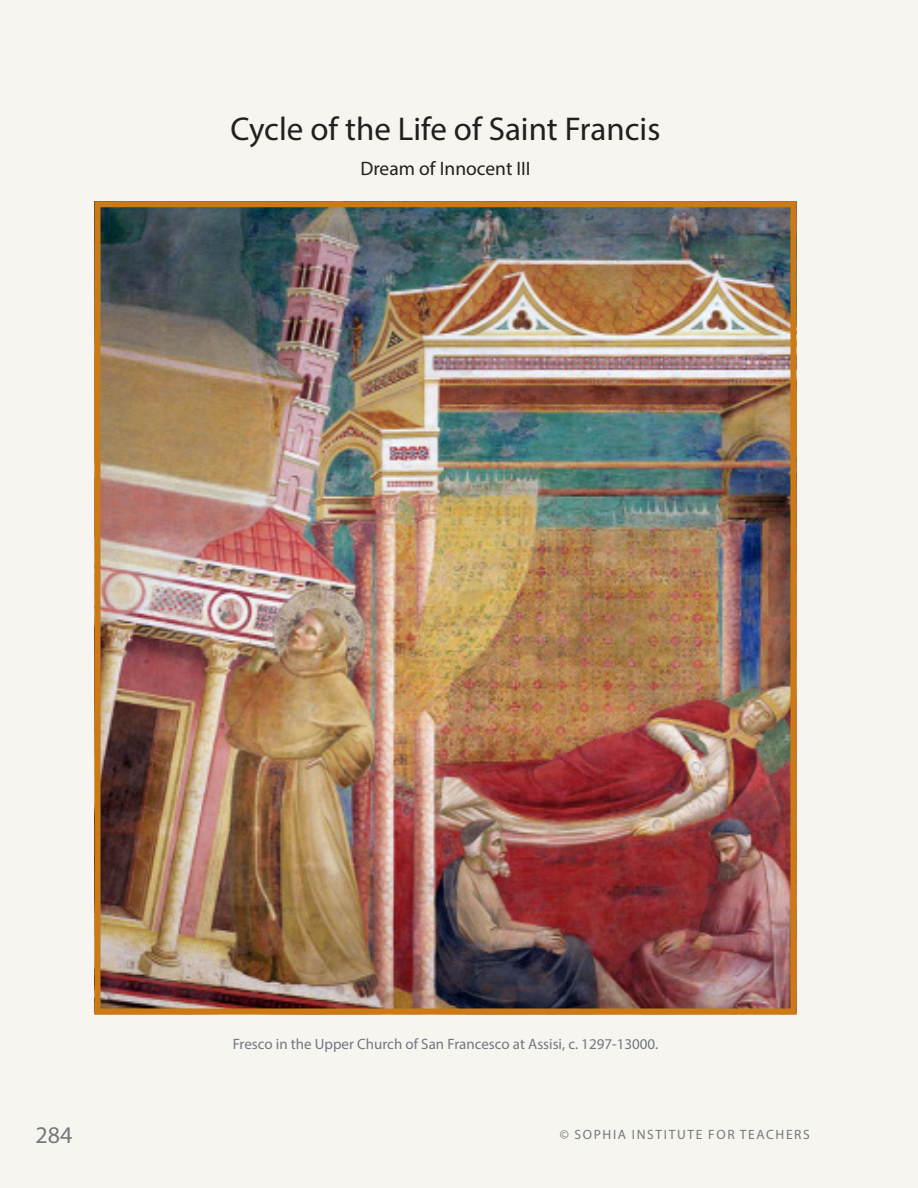
<style>
.page{position:relative;width:918px;height:1188px;background:#fff}
.page>*{position:absolute;margin:0;border:0;box-sizing:border-box;transform-origin:0 0}
.Art_title{font:33px "Myriad Pro";color:#231f20}
.t1{font:24px "Myriad Pro";color:#76787b}
.No_Spacing{font:19.5px "Myriad Pro";color:#231f20}
.Body_text{font:15px "Myriad Pro";color:#727781}
.t2{font:13.5px "Myriad Pro";letter-spacing:.12em;color:#76787b}
</style>
<div class="page">
<div style="left:0;top:0;width:917px;height:1188px;background:#f6f5ef"></div>
<img style="left:101px;top:208px;width:688px;height:800px">
<div style="left:94px;top:201px;width:702px;height:814px;border:6px solid #cb7a16"></div>
<p class="Art_title" style="left:231px;top:108px;width:431px">Cycle of the Life of Saint Francis</p>
<p class="No_Spacing" style="left:360px;top:156px;width:161px">Dream of I nnocent III</p>
<h2 class="t1" style="left:36px;top:1120px;width:38px">284</h2>
<p class="Body_text" style="left:233px;top:1034px;width:427px">Fresco in the Upper Church of San Francesco at Assisi, c. 1297-13000.</p>
<p class="t2" style="left:560px;top:1126px;width:252px">© SOPHIA INSTITUTE FOR TEACHERS</p>
</div>
